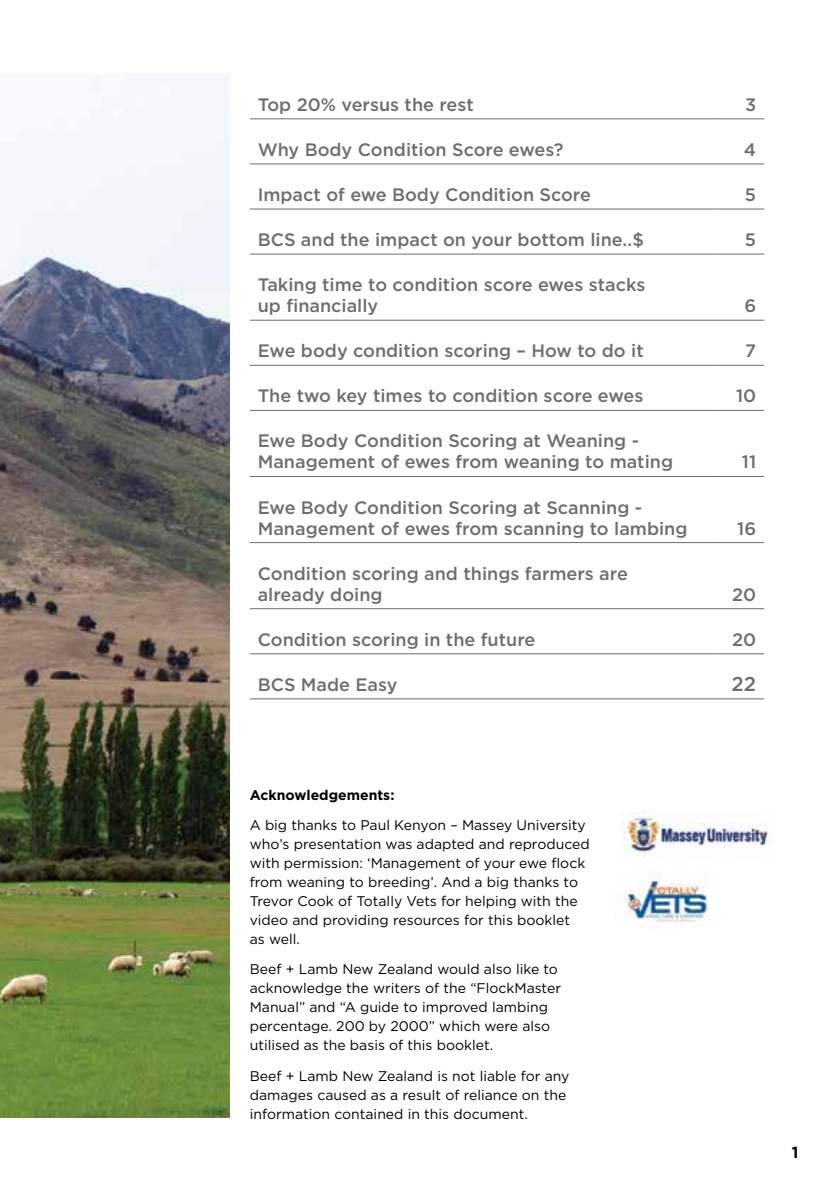
<style>
.page{position:relative;width:840px;height:1191px;background:#fff}
.page>*{position:absolute;margin:0;border:0;box-sizing:border-box;transform-origin:0 0}
.t1{font:500 20px "Gotham";color:#6d6e71}
.t2{font:500 18px/21px "Gotham";color:#6d6e71}
.t3{font:700 16px "Gotham";color:#000}
.t4{font:14px/19px "Gotham";color:#000}
.t5{font:700 14px "Gotham";color:#000}
</style>
<div class="page">
<img style="left:0;top:81px;width:230px;height:1036px">
<hr style="left:249px;top:118px;width:465px;height:1px;background:#6d6e71">
<hr style="left:714px;top:118px;width:49px;height:1px;background:#6d6e71">
<hr style="left:249px;top:163px;width:465px;height:1px;background:#6d6e71">
<hr style="left:714px;top:163px;width:49px;height:1px;background:#6d6e71">
<hr style="left:249px;top:208px;width:465px;height:1px;background:#6d6e71">
<hr style="left:714px;top:208px;width:49px;height:1px;background:#6d6e71">
<hr style="left:249px;top:254px;width:465px;height:1px;background:#6d6e71">
<hr style="left:714px;top:254px;width:49px;height:1px;background:#6d6e71">
<hr style="left:249px;top:320px;width:465px;height:1px;background:#6d6e71">
<hr style="left:714px;top:320px;width:49px;height:1px;background:#6d6e71">
<hr style="left:249px;top:365px;width:465px;height:1px;background:#6d6e71">
<hr style="left:714px;top:365px;width:49px;height:1px;background:#6d6e71">
<hr style="left:249px;top:410px;width:465px;height:1px;background:#6d6e71">
<hr style="left:714px;top:410px;width:49px;height:1px;background:#6d6e71">
<hr style="left:249px;top:476px;width:465px;height:1px;background:#6d6e71">
<hr style="left:714px;top:476px;width:49px;height:1px;background:#6d6e71">
<hr style="left:249px;top:542px;width:465px;height:1px;background:#6d6e71">
<hr style="left:714px;top:542px;width:49px;height:1px;background:#6d6e71">
<hr style="left:249px;top:608px;width:465px;height:1px;background:#6d6e71">
<hr style="left:714px;top:608px;width:49px;height:1px;background:#6d6e71">
<hr style="left:249px;top:653px;width:465px;height:1px;background:#6d6e71">
<hr style="left:714px;top:653px;width:49px;height:1px;background:#6d6e71">
<hr style="left:249px;top:698px;width:465px;height:1px;background:#6d6e71">
<hr style="left:714px;top:698px;width:49px;height:1px;background:#6d6e71">
<img style="left:621px;top:812px;width:148px;height:46px">
<img style="left:615px;top:871px;width:94px;height:53px">
<p class="t2" style="left:257px;top:94px;width:217px">Top 20% versus the rest</p>
<p class="t2" style="left:744px;top:94px;width:13px">3</p>
<p class="t2" style="left:257px;top:139px;width:307px">Why Body Condition Score ewes?</p>
<p class="t2" style="left:743px;top:139px;width:14px">4</p>
<p class="t2" style="left:257px;top:184px;width:334px">Impact of ewe Body Condition Score</p>
<p class="t2" style="left:744px;top:184px;width:13px">5</p>
<p class="t2" style="left:257px;top:229px;width:387px">BCS and the impact on your bottom line..$</p>
<p class="t2" style="left:744px;top:229px;width:13px">5</p>
<p class="t2" style="left:257px;top:274px;width:389px">Taking time to condition score ewes stacks up financially</p>
<p class="t2" style="left:744px;top:295px;width:13px">6</p>
<p class="t2" style="left:257px;top:340px;width:387px">Ewe body condition scoring – How to do it</p>
<p class="t2" style="left:744px;top:340px;width:12px">7</p>
<p class="t2" style="left:257px;top:385px;width:387px">The two key times to condition score ewes</p>
<p class="t2" style="left:735px;top:385px;width:22px">10</p>
<p class="t2" style="left:257px;top:430px;width:416px">Ewe Body Condition Scoring at Weaning -<br>Management of ewes from weaning to mating</p>
<p class="t2" style="left:741px;top:451px;width:16px">11</p>
<p class="t2" style="left:257px;top:496px;width:431px">Ewe Body Condition Scoring at Scanning -<br>Management of ewes from scanning to lambing</p>
<p class="t2" style="left:257px;top:562px;width:371px">Condition scoring and things farmers are already doing</p>
<p class="t2" style="left:736px;top:517px;width:20px">16</p>
<p class="t2" style="left:731px;top:583px;width:26px">20</p>
<p class="t2" style="left:257px;top:628px;width:279px">Condition scoring in the future</p>
<p class="t2" style="left:731px;top:628px;width:26px">20</p>
<p class="t2" style="left:257px;top:673px;width:141px">BCS Made Easy</p>
<h1 class="t1" style="left:731px;top:670px;width:26px">22</h1>
<p class="t5" style="left:249px;top:785px;width:146px">Acknowledgements:</p>
<p class="t4" style="left:249px;top:815px;width:341px">A big thanks to Paul Kenyon – Massey University who’s presentation was adapted and reproduced with permission: ‘Management of your ewe flock from weaning to breeding’. And a big thanks to Trevor Cook of Totally Vets for helping with the video and providing resources for this booklet<br>as well.</p>
<p class="t4" style="left:249px;top:959px;width:312px">Beef + Lamb New Zealand would also like to acknowledge the writers of the “FlockMaster Manual” and “A guide to improved lambing percentage. 200 by 2000” which were also utilised as the basis of this booklet.</p>
<p class="t4" style="left:249px;top:1065px;width:321px">Beef + Lamb New Zealand is not liable for any damages caused as a result of reliance on the information contained in this document.</p>
<p class="t3" style="left:791px;top:1142px;width:8px">1</p>
</div>
